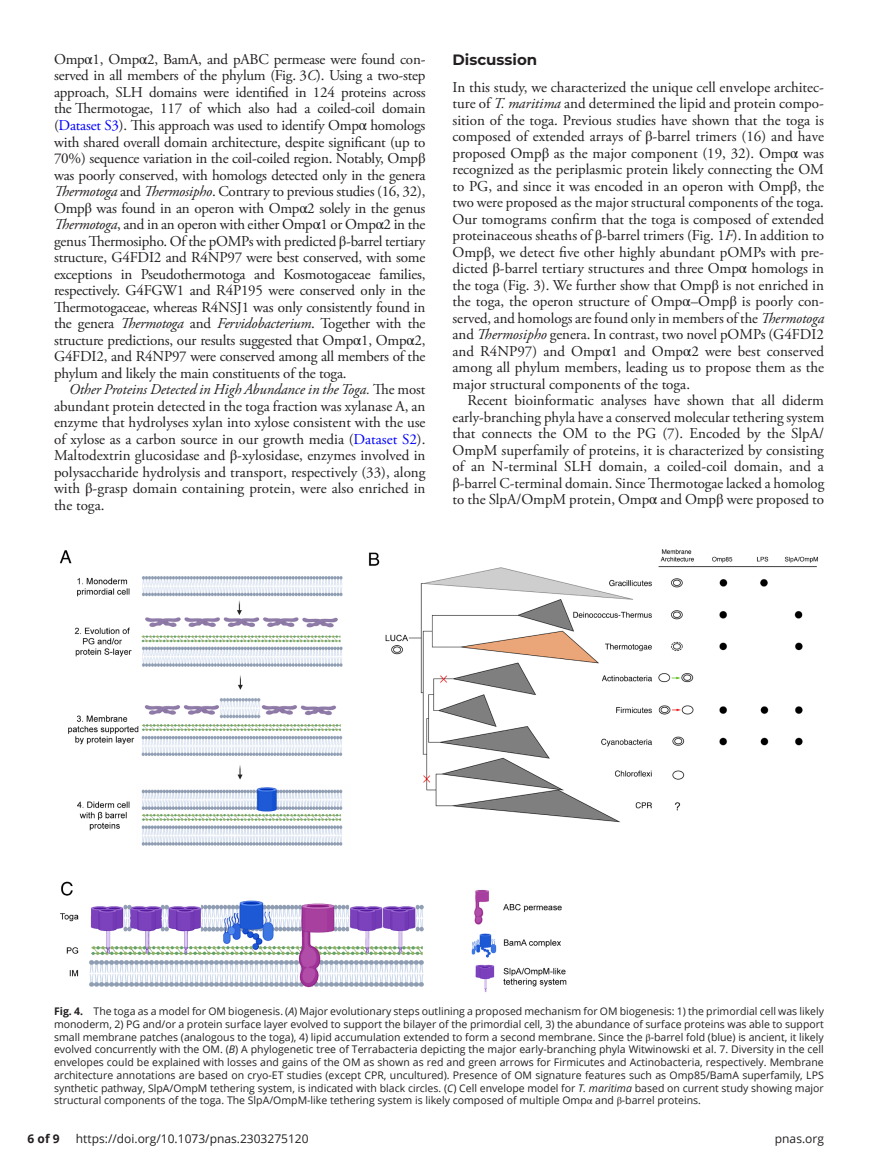
<style>
.page{position:relative;width:878px;height:1175px;background:#fff}
.page>*{position:absolute;margin:0;border:0;box-sizing:border-box;transform-origin:0 0}
.t1{font:15px/16.5px "Adobe Garamond Pro";color:#231f20;text-align:justify}
.t2{font:700 15px "Montserrat";color:#231f20}
.t3{font:12px "Open Sans";color:#231f20}
.t4{font:700 12px "Open Sans";color:#231f20}
.t5{font:10.5px/12.8px "Open Sans";color:#231f20;text-align:justify}
.s1{font-family:"STIX"}
.s2{font-style:italic}
.s3{color:#00f}
.s4{font-weight:700}
</style>
<div class="page">
<img style="left:60px;top:549px;width:758px;height:443px">
<p class="t1" style="left:54px;top:51px;width:373px">Omp<span class="s1">α</span>1, Omp<span class="s1">α</span>2, BamA, and pABC permease were found con&shy;served in all members of the phylum (Fig. 3<span class="s2">C</span>). Using a two-step approach, SLH domains were identified in 124 proteins across the Thermotogae, 117 of which also had a coiled-coil domain (<span class="s3">Dataset S3</span>). This approach was used to identify Omp<span class="s1">α</span> homologs with shared overall domain architecture, despite significant (up to 70%) sequence variation in the coil-coiled region. Notably, Omp<span class="s1">β </span>was poorly conserved, with homologs detected only in the genera <span class="s2">Thermotoga</span> and <span class="s2">Thermosipho</span>. Contrary to previous studies (16, 32), Omp<span class="s1">β</span> was found in an operon with Omp<span class="s1">α</span>2 solely in the genus <span class="s2">Thermotoga</span>, and in an operon with either Omp<span class="s1">α</span>1 or Omp<span class="s1">α</span>2 in the genus Thermosipho. Of the pOMPs with predicted <span class="s1">β</span>-barrel tertiary structure, G4FDI2 and R4NP97 were best conserved, with some exceptions in Pseudothermotoga and Kosmotogaceae families, respectively. G4FGW1 and R4P195 were conserved only in the Thermotogaceae, whereas R4NSJ1 was only consistently found in the genera <span class="s2">Thermotoga</span> and <span class="s2">Fervidobacterium</span>. Together with the structure predictions, our results suggested that Omp<span class="s1">α</span>1, Omp<span class="s1">α</span>2, G4FDI2, and R4NP97 were conserved among all members of the phylum and likely the main constituents of the toga.</p>
<p class="t1" style="left:54px;top:381px;width:373px;text-indent:15px"><span class="s2">Other Proteins Detected in High Abundance in the Toga.</span> The most abundant protein detected in the toga fraction was xylanase A, an enzyme that hydrolyses xylan into xylose consistent with the use of xylose as a carbon source in our growth media (<span class="s3">Dataset S2</span>).<br>Maltodextrin glucosidase and <span class="s1">β</span>-xylosidase, enzymes involved in polysaccharide hydrolysis and transport, respectively (33), along with <span class="s1">β</span>-grasp domain containing protein, were also enriched in the toga.</p>
<p class="t2" style="left:452px;top:48px;width:86px">Discussion</p>
<p class="t1" style="left:452px;top:79px;width:373px">In this study, we characterized the unique cell envelope architec&shy;ture of <span class="s2">T. maritima</span> and determined the lipid and protein compo&shy;sition of the toga. Previous studies have shown that the toga is composed of extended arrays of <span class="s1">β</span>-barrel trimers (16) and have proposed Omp<span class="s1">β</span> as the major component (19, 32). Omp<span class="s1">α</span> was recognized as the periplasmic protein likely connecting the OM to PG, and since it was encoded in an operon with Omp<span class="s1">β</span>, the two were proposed as the major structural components of the toga.<br>Our tomograms confirm that the toga is composed of extended proteinaceous sheaths of <span class="s1">β</span>-barrel trimers (Fig. 1<span class="s2">F</span>). In addition to Omp<span class="s1">β</span>, we detect five other highly abundant pOMPs with pre&shy;dicted <span class="s1">β</span>-barrel tertiary structures and three Omp<span class="s1">α</span> homologs in the toga (Fig. 3). We further show that Omp<span class="s1">β</span> is not enriched in the toga, the operon structure of Omp<span class="s1">α</span>–Omp<span class="s1">β</span> is poorly con&shy;served, and homologs are found only in members of the <span class="s2">Thermotoga </span>and <span class="s2">Thermosipho</span> genera. In contrast, two novel pOMPs (G4FDI2 and R4NP97) and Omp<span class="s1">α</span>1 and Omp<span class="s1">α</span>2 were best conserved among all phylum members, leading us to propose them as the major structural components of the toga.</p>
<p class="t1" style="left:452px;top:393px;width:373px;text-indent:15px">Recent bioinformatic analyses have shown that all diderm early-branching phyla have a conserved molecular tethering system that connects the OM to the PG (7). Encoded by the SlpA/ OmpM superfamily of proteins, it is characterized by consisting of an N-terminal SLH domain, a coiled-coil domain, and a <span class="s1">β</span>-barrel C-terminal domain. Since Thermotogae lacked a homolog to the SlpA/OmpM protein, Omp<span class="s1">α</span> and Omp<span class="s1">β</span> were proposed to</p>
<p class="t5" style="left:54px;top:1004px;width:771px"><span class="s4">Fig. 4.</span> The toga as a model for OM biogenesis. (<span class="s2">A</span>) Major evolutionary steps outlining a proposed mechanism for OM biogenesis: 1) the primordial cell was likely monoderm, 2) PG and/or a protein surface layer evolved to support the bilayer of the primordial cell, 3) the abundance of surface proteins was able to support small membrane patches (analogous to the toga), 4) lipid accumulation extended to form a second membrane. Since the <span class="s1">β</span>-barrel fold (blue) is ancient, it likely evolved concurrently with the OM. (<span class="s2">B</span>) A phylogenetic tree of Terrabacteria depicting the major early-branching phyla Witwinowski et al. 7. Diversity in the cell envelopes could be explained with losses and gains of the OM as shown as red and green arrows for Firmicutes and Actinobacteria, respectively. Membrane architecture annotations are based on cryo-ET studies (except CPR, uncultured). Presence of OM signature features such as Omp85/BamA superfamily, LPS synthetic pathway, SlpA/OmpM tethering system, is indicated with black circles. (<span class="s2">C</span>) Cell envelope model for <span class="s2">T. maritima</span> based on current study showing major structural components of the toga. The SlpA/OmpM-like tethering system is likely composed of multiple Omp<span class="s1">α</span> and <span class="s1">β</span>-barrel proteins.</p>
<p class="t4" style="left:28px;top:1130px;width:34px">6 of 9</p>
<p class="t3" style="left:76px;top:1130px;width:234px">https://doi.org/10.1073/pnas.2303275120</p>
<p class="t3" style="left:774px;top:1130px;width:51px">pnas.org</p>
</div>
